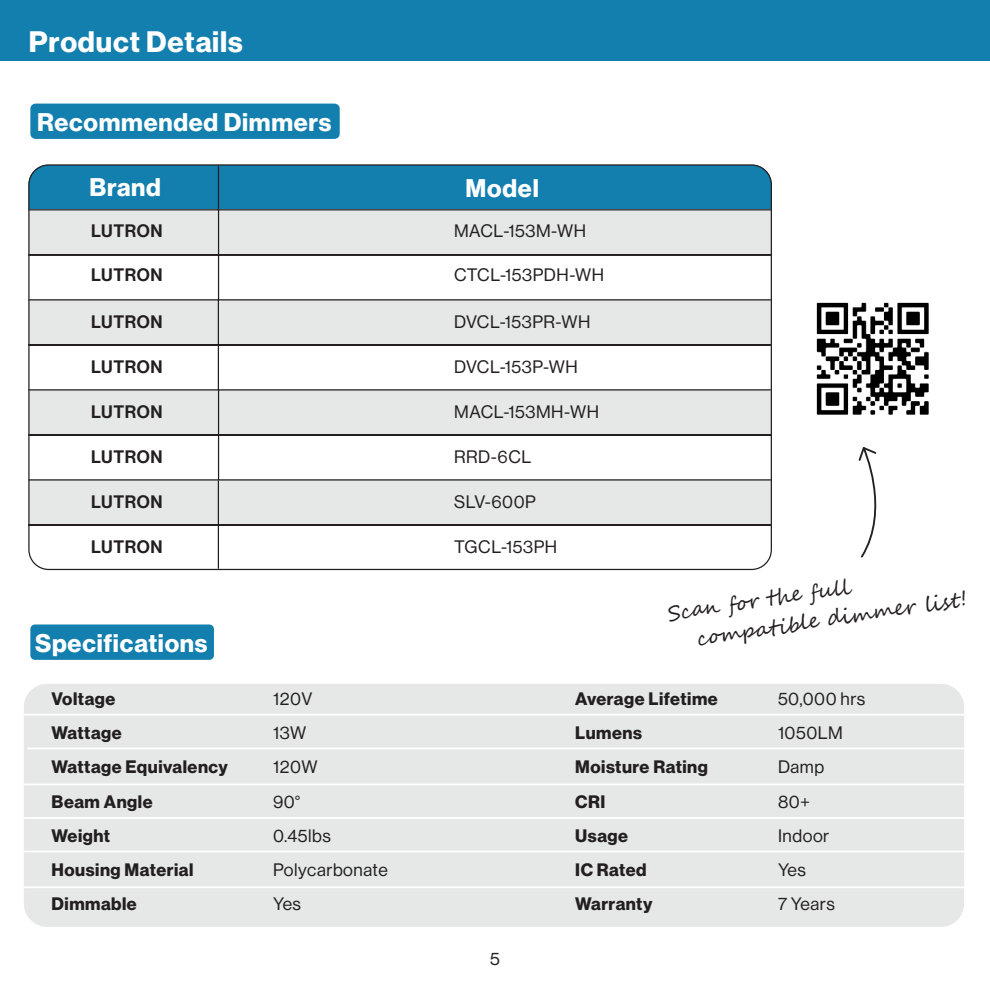
<style>
.page{position:relative;width:990px;height:990px;background:#fff}
.page>*{position:absolute;margin:0;border:0;box-sizing:border-box;transform-origin:0 0}
.t1{font:29px "N Haas Grotesk DS Pro 75 Bd";letter-spacing:.03em;color:#fff}
.t2{font:25px "N Haas Grotesk DS Pro 75 Bd";letter-spacing:.03em;color:#fff}
.t3{font:21px "Segoe Script";color:#231f20}
.t4{font:17.75px "N Haas Grotesk DS Pro 55 Rg";letter-spacing:.03em;color:#231f20}
.t5{font:17.75px "N Haas Grotesk DS Pro 75 Bd";letter-spacing:.03em;color:#231f20}
.t6{font:17.75px "N Haas Grotesk DS Pro 65 Md";letter-spacing:.03em;color:#231f20}
</style>
<div class="page">
<div style="left:30px;top:625px;width:184px;height:35px;background:#137fae;border-radius:5px"></div>
<div style="left:24px;top:684px;width:940px;height:243px;background:#e5e8e7;border-radius:23px"></div>
<svg style="left:24px;top:714px;width:940px;height:174px"></svg>
<div style="left:30px;top:166px;width:742px;height:43px;background:#137fae"></div>
<div style="left:29px;top:210px;width:742px;height:45px;background:#e5e8e7"></div>
<div style="left:29px;top:299px;width:742px;height:46px;background:#e5e8e7"></div>
<div style="left:29px;top:389px;width:742px;height:46px;background:#e5e8e7"></div>
<div style="left:29px;top:479px;width:742px;height:45px;background:#e5e8e7"></div>
<hr style="left:219px;top:209px;width:552px;height:1px;background:#231f20">
<hr style="left:28px;top:209px;width:191px;height:1px;background:#231f20">
<hr style="left:218px;top:166px;width:1px;height:44px;background:#231f20">
<hr style="left:219px;top:299px;width:552px;height:1px;background:#231f20">
<hr style="left:28px;top:299px;width:191px;height:1px;background:#231f20">
<hr style="left:218px;top:255px;width:1px;height:44px;background:#231f20">
<hr style="left:219px;top:254px;width:552px;height:2px;background:#231f20">
<hr style="left:28px;top:254px;width:191px;height:2px;background:#231f20">
<hr style="left:218px;top:210px;width:1px;height:44px;background:#231f20">
<hr style="left:218px;top:389px;width:553px;height:2px;background:#231f20">
<hr style="left:28px;top:389px;width:190px;height:2px;background:#231f20">
<hr style="left:218px;top:345px;width:1px;height:45px;background:#231f20">
<hr style="left:218px;top:344px;width:553px;height:2px;background:#231f20">
<hr style="left:28px;top:344px;width:190px;height:2px;background:#231f20">
<hr style="left:218px;top:300px;width:1px;height:44px;background:#231f20">
<hr style="left:219px;top:479px;width:552px;height:2px;background:#231f20">
<hr style="left:28px;top:479px;width:191px;height:2px;background:#231f20">
<hr style="left:218px;top:436px;width:1px;height:44px;background:#231f20">
<hr style="left:219px;top:434px;width:552px;height:2px;background:#231f20">
<hr style="left:28px;top:434px;width:191px;height:2px;background:#231f20">
<hr style="left:218px;top:390px;width:1px;height:44px;background:#231f20">
<hr style="left:218px;top:526px;width:1px;height:43px;background:#231f20">
<hr style="left:218px;top:525px;width:553px;height:1px;background:#231f20">
<hr style="left:28px;top:525px;width:190px;height:1px;background:#231f20">
<hr style="left:218px;top:524px;width:553px;height:1px;background:#231f20">
<hr style="left:28px;top:524px;width:190px;height:1px;background:#231f20">
<hr style="left:218px;top:480px;width:1px;height:44px;background:#231f20">
<hr style="left:28px;top:748px;width:940px;height:1px;background:#fff">
<hr style="left:25px;top:784px;width:940px;height:1px;background:#fff">
<hr style="left:25px;top:714px;width:940px;height:1px;background:#fff">
<hr style="left:25px;top:817px;width:940px;height:2px;background:#fff">
<hr style="left:25px;top:851px;width:940px;height:1px;background:#fff">
<hr style="left:25px;top:887px;width:940px;height:1px;background:#fff">
<svg style="left:858px;top:447px;width:19px;height:111px"></svg>
<div style="left:30px;top:104px;width:310px;height:35px;background:#137fae;border-radius:5px"></div>
<div style="left:0;top:0;width:990px;height:61px;background:#137fae"></div>
<img style="left:816px;top:302px;width:113px;height:113px">
<p class="t1" style="left:29px;top:25px;width:215px">Product Details</p>
<p class="t2" style="left:37px;top:107px;width:296px">Recommended Dimmers</p>
<p class="t2" style="left:90px;top:172px;width:73px">Brand</p>
<p class="t2" style="left:466px;top:174px;width:75px">Model</p>
<p class="t6" style="left:91px;top:220px;width:73px">LUTRON</p>
<p class="t4" style="left:454px;top:221px;width:134px">MACL-153M-WH</p>
<p class="t6" style="left:91px;top:265px;width:73px">LUTRON</p>
<p class="t6" style="left:91px;top:311px;width:73px">LUTRON</p>
<p class="t6" style="left:91px;top:356px;width:73px">LUTRON</p>
<p class="t6" style="left:91px;top:401px;width:73px">LUTRON</p>
<p class="t6" style="left:91px;top:446px;width:73px">LUTRON</p>
<p class="t6" style="left:91px;top:492px;width:73px">LUTRON</p>
<p class="t6" style="left:91px;top:537px;width:73px">LUTRON</p>
<p class="t2" style="left:35px;top:628px;width:174px">Specifications</p>
<p class="t5" style="left:52px;top:688px;width:65px">Voltage</p>
<p class="t5" style="left:52px;top:722px;width:72px">Wattage</p>
<p class="t5" style="left:52px;top:757px;width:178px">Wattage Equivalency</p>
<p class="t5" style="left:52px;top:791px;width:103px">Beam Angle</p>
<p class="t5" style="left:52px;top:825px;width:60px">Weight</p>
<p class="t5" style="left:52px;top:859px;width:143px">Housing Material</p>
<p class="t5" style="left:52px;top:894px;width:87px">Dimmable</p>
<p class="t4" style="left:273px;top:689px;width:41px">120V</p>
<p class="t4" style="left:273px;top:723px;width:35px">13W</p>
<p class="t4" style="left:273px;top:757px;width:46px">120W</p>
<p class="t4" style="left:273px;top:791px;width:29px">90°</p>
<p class="t4" style="left:273px;top:826px;width:59px">0.45lbs</p>
<p class="t4" style="left:273px;top:860px;width:116px">Polycarbonate</p>
<p class="t4" style="left:273px;top:894px;width:30px">Yes</p>
<p class="t4" style="left:454px;top:265px;width:152px">CTCL-153PDH-WH</p>
<p class="t4" style="left:454px;top:311px;width:138px">DVCL-153PR-WH</p>
<p class="t4" style="left:454px;top:357px;width:125px">DVCL-153P-WH</p>
<p class="t4" style="left:454px;top:402px;width:146px">MACL-153MH-WH</p>
<p class="t4" style="left:454px;top:447px;width:79px">RRD-6CL</p>
<p class="t4" style="left:454px;top:492px;width:83px">SLV-600P</p>
<p class="t4" style="left:454px;top:537px;width:105px">TGCL-153PH</p>
<p class="t3" style="left:665px;top:597px;width:185px;rotate:-9deg">Scan for the full</p>
<p class="t3" style="left:695px;top:623px;width:274px;rotate:-9deg">compatible dimmer list!</p>
<p class="t4" style="left:490px;top:949px;width:11px">5</p>
<p class="t5" style="left:575px;top:688px;width:144px">Average Lifetime</p>
<p class="t5" style="left:575px;top:722px;width:68px">Lumens</p>
<p class="t5" style="left:575px;top:757px;width:134px">Moisture Rating</p>
<p class="t5" style="left:575px;top:791px;width:32px">CRI</p>
<p class="t5" style="left:575px;top:825px;width:54px">Usage</p>
<p class="t5" style="left:575px;top:859px;width:73px">IC Rated</p>
<p class="t5" style="left:575px;top:894px;width:79px">Warranty</p>
<p class="t4" style="left:778px;top:689px;width:89px">50,000 hrs</p>
<p class="t4" style="left:778px;top:723px;width:66px">1050LM</p>
<p class="t4" style="left:778px;top:757px;width:48px">Damp</p>
<p class="t4" style="left:778px;top:791px;width:34px">80+</p>
<p class="t4" style="left:778px;top:826px;width:53px">Indoor</p>
<p class="t4" style="left:778px;top:860px;width:30px">Yes</p>
<p class="t4" style="left:778px;top:894px;width:58px">7 Years</p>
</div>
